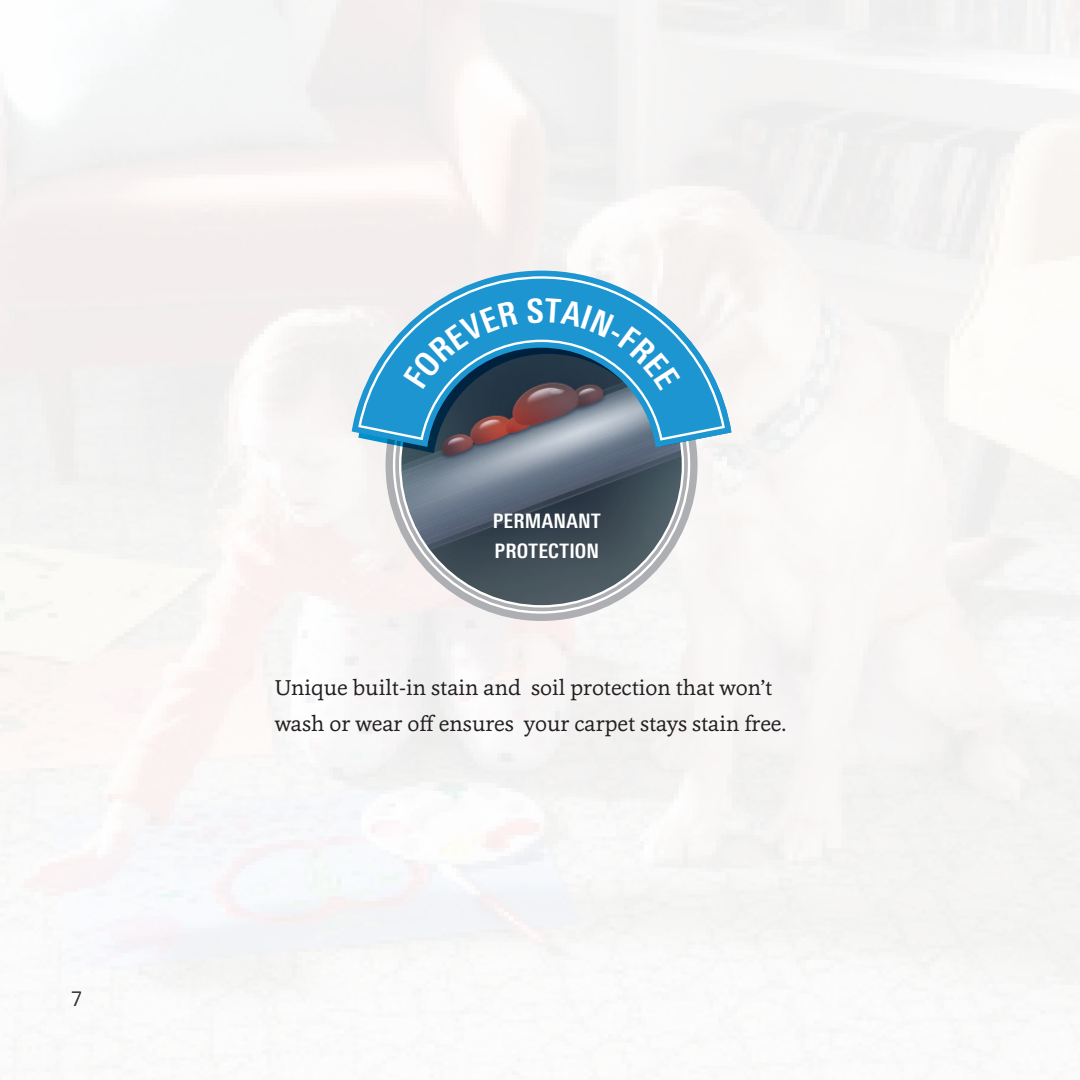
<style>
.page{position:relative;width:1080px;height:1080px;background:#f7f5f5}
.page>*{position:absolute;margin:0;border:0;box-sizing:border-box;transform-origin:0 0}
.t1{font:22px/36px "Cassia";color:#231f20}
.t2{font:700 condensed 20px/30px "Linotype Univers";letter-spacing:.015em;color:#fff}
.t3{font:300 20px "Linotype Univers Basic";color:#3e3e3f}
</style>
<div class="page">
<img style="left:393px;top:316px;width:297px;height:298px;border-radius:149px">
<div style="left:386px;top:309px;width:312px;height:312px;border:14px solid #aeafb3;border-radius:50%"></div>
<svg style="left:386px;top:447px;width:311px;height:6px;background:#78828f"></svg>
<svg style="left:352px;top:271px;width:379px;height:176px"></svg>
<svg style="left:358px;top:276px;width:367px;height:165px"></svg>
<svg style="left:403px;top:300px;width:115px;height:90px;background:#2e8cbd"></svg>
<svg style="left:527px;top:297px;width:154px;height:94px;background:#3187b4"></svg>
<p class="t3" style="left:71px;top:988px;width:13px">7</p>
<p class="t2" style="left:493px;top:506px;width:110px">PERMANANT<br>PROTECTION</p>
<p class="t1" style="left:275px;top:669px;width:513px">Unique built-in stain and soil protection that won’t wash or wear off ensures your carpet stays stain free.</p>
</div>
